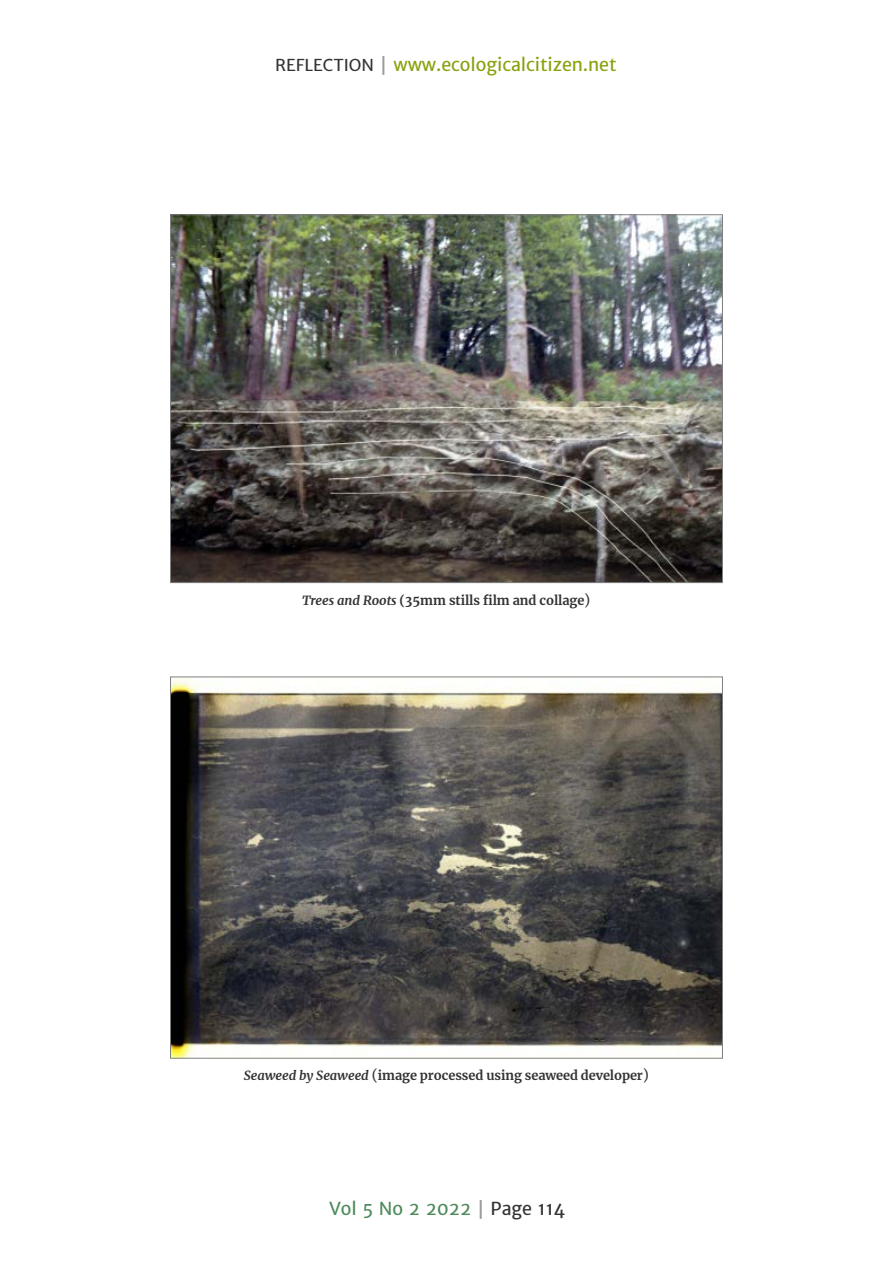
<style>
.page{position:relative;width:893px;height:1263px;background:#fff}
.page>*{position:absolute;margin:0;border:0;box-sizing:border-box;transform-origin:0 0}
.t1{font:18px "Merriweather Sans";letter-spacing:-.005em;color:#89a10e}
.t2{font:18px "Merriweather Sans";color:#4d8a5a}
.t3{font:700 12.75px "Merriweather";letter-spacing:-.005em;color:#333}
.s1{font-size:16.5px;color:#333}
.s2{font-size:19.5px;color:#999}
.s3{font-style:italic}
.s4{font-weight:400;font-size:14.25px}
.s5{color:#333}
</style>
<div class="page">
<img style="left:172px;top:216px;width:549px;height:365px">
<img style="left:172px;top:678px;width:549px;height:379px">
<h1 class="t1" style="left:275px;top:53px;width:343px"><span class="s1">REFLECTION</span> <span class="s2">|</span> www.ecologicalcitizen.net</h1>
<p class="t3" style="left:302px;top:592px;width:290px"><span class="s3">Trees and Roots</span> (35mm stills film and collage<span class="s4">)</span></p>
<p class="t3" style="left:244px;top:1067px;width:407px"><span class="s3">Seaweed by Seaweed</span> <span class="s4">(</span>image processed using seaweed developer<span class="s4">)</span></p>
<h1 class="t2" style="left:329px;top:1197px;width:238px">Vol 5 No 2 2022 <span class="s2">|</span> <span class="s5">Page 114</span></h1>
</div>
